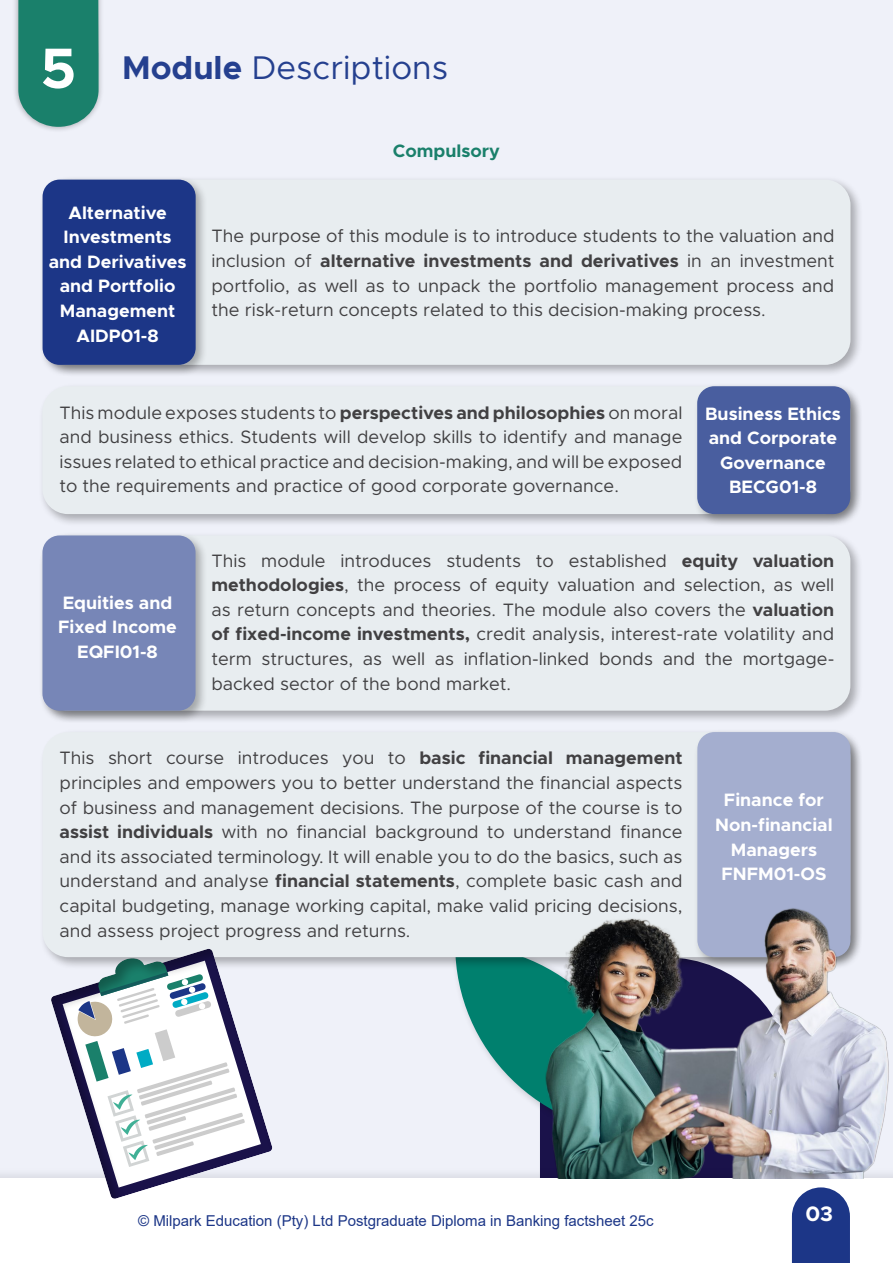
<style>
.page{position:relative;width:893px;height:1263px;background:#eff1f9}
.page>*{position:absolute;margin:0;border:0;box-sizing:border-box;transform-origin:0 0}
.t1{font:700 57px "Metropolis";color:#fff}
.t2{font:33px "Metropolis";color:#25408f}
.t3{font:700 21px "Metropolis";color:#fff}
.t4{font:18px/24.6px "Metropolis";color:#414042;text-align:justify}
.t5{font:700 18px/24.6px "Metropolis";color:#fff;text-align:center}
.t6{font:700 18px "Metropolis";color:#1a806b}
.t7{font:15px "Arial";color:#1c3687}
.s1{font-weight:700}
</style>
<div class="page">
<div style="left:0;top:1166px;width:893px;height:97px;background:#000;opacity:.09"></div>
<div style="left:0;top:1179px;width:893px;height:84px;background:#fff"></div>
<svg style="left:792px;top:1187px;width:58px;height:76px"></svg>
<div style="left:39px;top:728px;width:824px;height:242px;background:#000;opacity:.3"></div>
<div style="left:43px;top:732px;width:807px;height:225px;background:#e8edf0;border-radius:26px"></div>
<div style="left:693px;top:728px;width:170px;height:242px;background:#000;opacity:.3"></div>
<div style="left:697px;top:732px;width:153px;height:225px;background:#a4aecf;border-radius:17px"></div>
<div style="left:39px;top:176px;width:824px;height:202px;background:#000;opacity:.3"></div>
<div style="left:42px;top:180px;width:808px;height:185px;background:#e8edf0;border-radius:26px"></div>
<div style="left:39px;top:176px;width:169px;height:202px;background:#000;opacity:.3"></div>
<div style="left:43px;top:180px;width:153px;height:185px;background:#1c3687;border-radius:17px"></div>
<div style="left:38px;top:382px;width:825px;height:145px;background:#000;opacity:.3"></div>
<div style="left:42px;top:386px;width:808px;height:128px;background:#e8edf0;border-radius:26px"></div>
<div style="left:693px;top:382px;width:170px;height:145px;background:#000;opacity:.3"></div>
<div style="left:697px;top:386px;width:153px;height:128px;background:#495e9f;border-radius:17px"></div>
<div style="left:38px;top:531px;width:825px;height:192px;background:#000;opacity:.3"></div>
<div style="left:42px;top:535px;width:808px;height:176px;background:#e8edf0;border-radius:26px"></div>
<div style="left:39px;top:531px;width:169px;height:192px;background:#000;opacity:.3"></div>
<div style="left:42px;top:535px;width:154px;height:176px;background:#7786b7;border-radius:17px"></div>
<div style="left:12px;top:0;width:93px;height:133px;background:#000;opacity:.3"></div>
<svg style="left:18px;top:0;width:81px;height:127px"></svg>
<img style="left:457px;top:851px;width:436px;height:327px">
<svg style="left:16px;top:904px;width:282px;height:295px"></svg>
<h1 class="t1" style="left:41px;top:32px;width:37px">5</h1>
<h2 class="t2" style="left:122px;top:47px;width:327px"><span class="s1">Module</span> Descriptions</h2>
<p class="t6" style="left:393px;top:140px;width:109px">Compulsory</p>
<p class="t5" style="left:49px;top:200px;width:139px">Alternative<br>Investments and Derivatives and Portfolio<br>Management<br>AIDP01-8</p>
<p class="t4" style="left:211px;top:224px;width:624px">The purpose of this module is to introduce students to the valuation and inclusion of <span class="s1">alternative investments and derivatives</span> in an investment portfolio, as well as to unpack the portfolio management process and the risk-return concepts related to this decision-making process.</p>
<p class="t4" style="left:59px;top:400px;width:624px">This module exposes students to <span class="s1">perspectives and philosophies</span> on moral and business ethics. Students will develop skills to identify and manage issues related to ethical practice and decision-making, and will be exposed to the requirements and practice of good corporate governance.</p>
<p class="t5" style="left:705px;top:401px;width:137px">Business Ethics and Corporate<br>Governance<br>BECG01-8</p>
<p class="t5" style="left:58px;top:590px;width:120px">Equities and<br>Fixed Income<br>EQFI01-8</p>
<p class="t4" style="left:211px;top:548px;width:624px">This module introduces students to established <span class="s1">equity valuation methodologies</span>, the process of equity valuation and selection, as well as return concepts and theories. The module also covers the <span class="s1">valuation of fixed-income investments,</span> credit analysis, interest-rate volatility and term structures, as well as inflation-linked bonds and the mortgage&shy;backed sector of the bond market.</p>
<p class="t4" style="left:60px;top:746px;width:624px">This short course introduces you to <span class="s1">basic financial management </span>principles and empowers you to better understand the financial aspects of business and management decisions. The purpose of the course is to <span class="s1">assist individuals</span> with no financial background to understand finance and its associated terminology. It will enable you to do the basics, such as understand and analyse <span class="s1">financial statements</span>, complete basic cash and capital budgeting, manage working capital, make valid pricing decisions, and assess project progress and returns.</p>
<p class="t5" style="left:715px;top:788px;width:119px">Finance for<br>Non-financial<br>Managers<br>FNFM01-OS</p>
<p class="t7" style="left:138px;top:1210px;width:517px">© Milpark Education (Pty) Ltd Postgraduate Diploma in Banking factsheet 25c</p>
<p class="t3" style="left:805px;top:1200px;width:29px">03</p>
</div>
